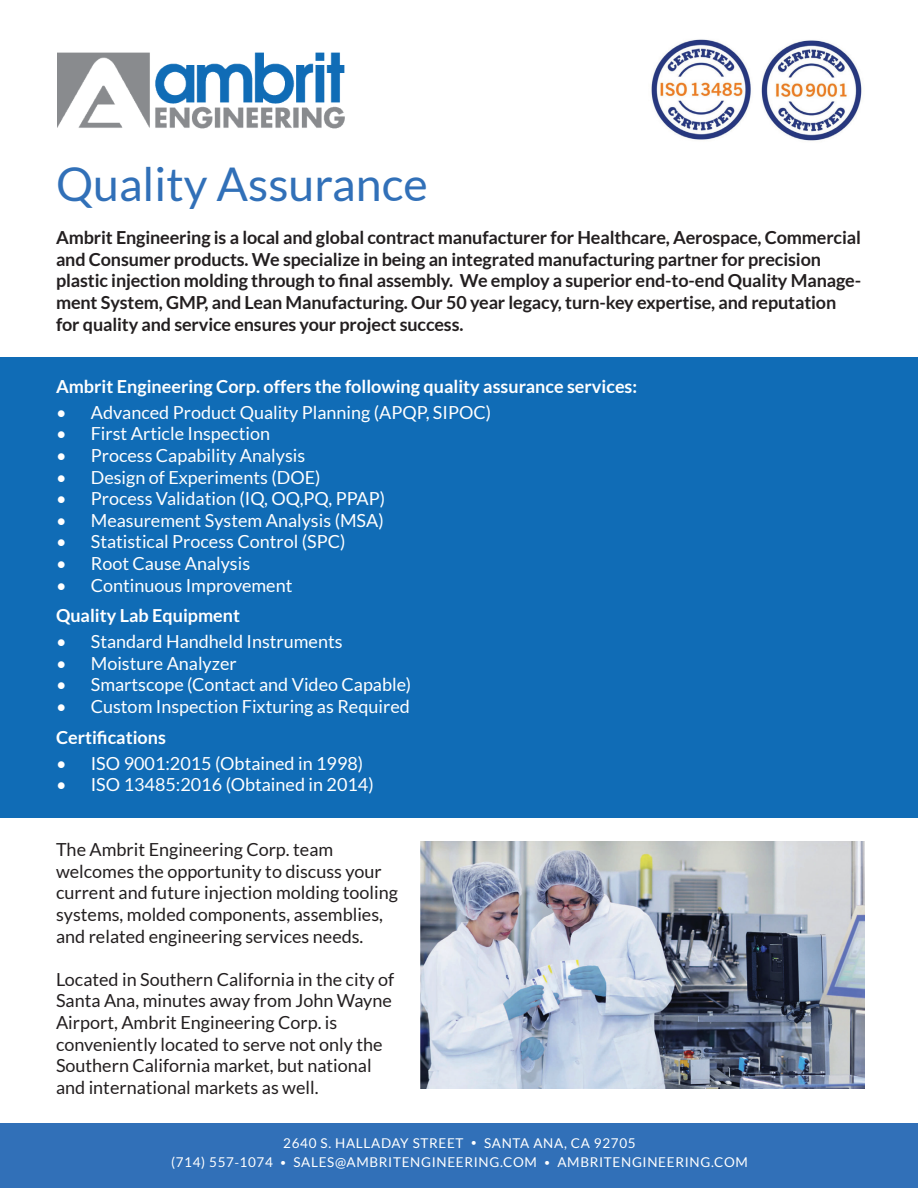
<style>
.page{position:relative;width:918px;height:1188px;background:#fff}
.page>*{position:absolute;margin:0;border:0;box-sizing:border-box;transform-origin:0 0}
.t1{font:46.5px "Lato";color:#3170b8}
.t2{font:18px "Lato";color:#fff}
.t3{font:700 18px/21.6px "Lato";letter-spacing:-.005em;color:#231f20}
.t4{font:18px/21.6px "Lato";color:#231f20}
.t5{font:700 18px "Lato";color:#fff}
.t6{font:13.5px/19.5px "Lato";letter-spacing:.05em;color:#fff;text-align:center}
.s1{font-size:10.5px}
.s2{font-family:"Myriad Pro"}
</style>
<div class="page">
<div style="left:0;top:1124px;width:918px;height:64px;background:#3170b8"></div>
<div style="left:0;top:357px;width:918px;height:460px;background:#106cb6"></div>
<img style="left:57px;top:52px;width:288px;height:76px">
<img style="left:651px;top:39px;width:100px;height:101px">
<img style="left:761px;top:40px;width:101px;height:101px">
<img style="left:420px;top:841px;width:444px;height:247px">
<h1 class="t1" style="left:56px;top:158px;width:373px">Quality Assurance</h1>
<p class="t3" style="left:56px;top:227px;width:807px">Ambrit Engineering is a local and global contract manufacturer for Healthcare, Aerospace, Commercial and Consumer products. We specialize in being an integrated manufacturing partner for precision plastic injection molding through to final assembly. We employ a superior end-to-end Quality Manage&shy;ment System, GMP, and Lean Manufacturing. Our 50 year legacy, turn-key expertise, and reputation for quality and service ensures your project success.</p>
<p class="t5" style="left:56px;top:376px;width:583px">Ambrit Engineering Corp. offers the following quality assurance services:</p>
<p class="t2" style="left:56px;top:402px;width:437px">• Advanced Product Quality Planning (APQP, SIPOC)</p>
<p class="t2" style="left:56px;top:424px;width:216px">• First Article Inspection</p>
<p class="t2" style="left:56px;top:445px;width:251px">• Process Capability Analysis</p>
<p class="t2" style="left:56px;top:467px;width:266px">• Design of Experiments (DOE)</p>
<p class="t2" style="left:56px;top:489px;width:331px">• Process Validation (IQ, OQ,PQ, PPAP)</p>
<p class="t2" style="left:56px;top:510px;width:329px">• Measurement System Analysis (MSA)</p>
<p class="t2" style="left:56px;top:532px;width:291px">• Statistical Process Control (SPC)</p>
<p class="t2" style="left:56px;top:553px;width:196px">• Root Cause Analysis</p>
<p class="t2" style="left:56px;top:575px;width:238px">• Continuous Improvement</p>
<p class="t5" style="left:56px;top:605px;width:186px">Quality Lab Equipment</p>
<p class="t2" style="left:56px;top:632px;width:288px">• Standard Handheld Instruments</p>
<p class="t2" style="left:56px;top:653px;width:182px">• Moisture Analyzer</p>
<p class="t2" style="left:56px;top:675px;width:357px">• Smartscope (Contact and Video Capable)</p>
<p class="t2" style="left:56px;top:697px;width:355px">• Custom Inspection Fixturing as Required</p>
<p class="t5" style="left:56px;top:727px;width:111px">Certifications</p>
<p class="t2" style="left:56px;top:753px;width:309px">• ISO 9001:2015 (Obtained in 1998)</p>
<p class="t2" style="left:56px;top:775px;width:319px">• ISO 13485:2016 (Obtained in 2014)</p>
<p class="t4" style="left:56px;top:839px;width:343px">The Ambrit Engineering Corp. team welcomes the opportunity to discuss your current and future injection molding tooling systems, molded components, assemblies, and related engineering services needs.</p>
<p class="t4" style="left:56px;top:968px;width:340px">Located in Southern California in the city of Santa Ana, minutes away from John Wayne Airport, Ambrit Engineering Corp. is conveniently located to serve not only the Southern California market, but national and international markets as well.</p>
<p class="t6" style="left:171px;top:1133px;width:578px">2640 S. HALLADAY STREET <span class="s1">•</span> SANTA ANA, CA 92705<br>(714) 557<span class="s2">‐</span>1074 <span class="s1">•</span> SALES@AMBRITENGINEERING.COM <span class="s1">•</span> AMBRITENGINEERING.COM</p>
</div>
